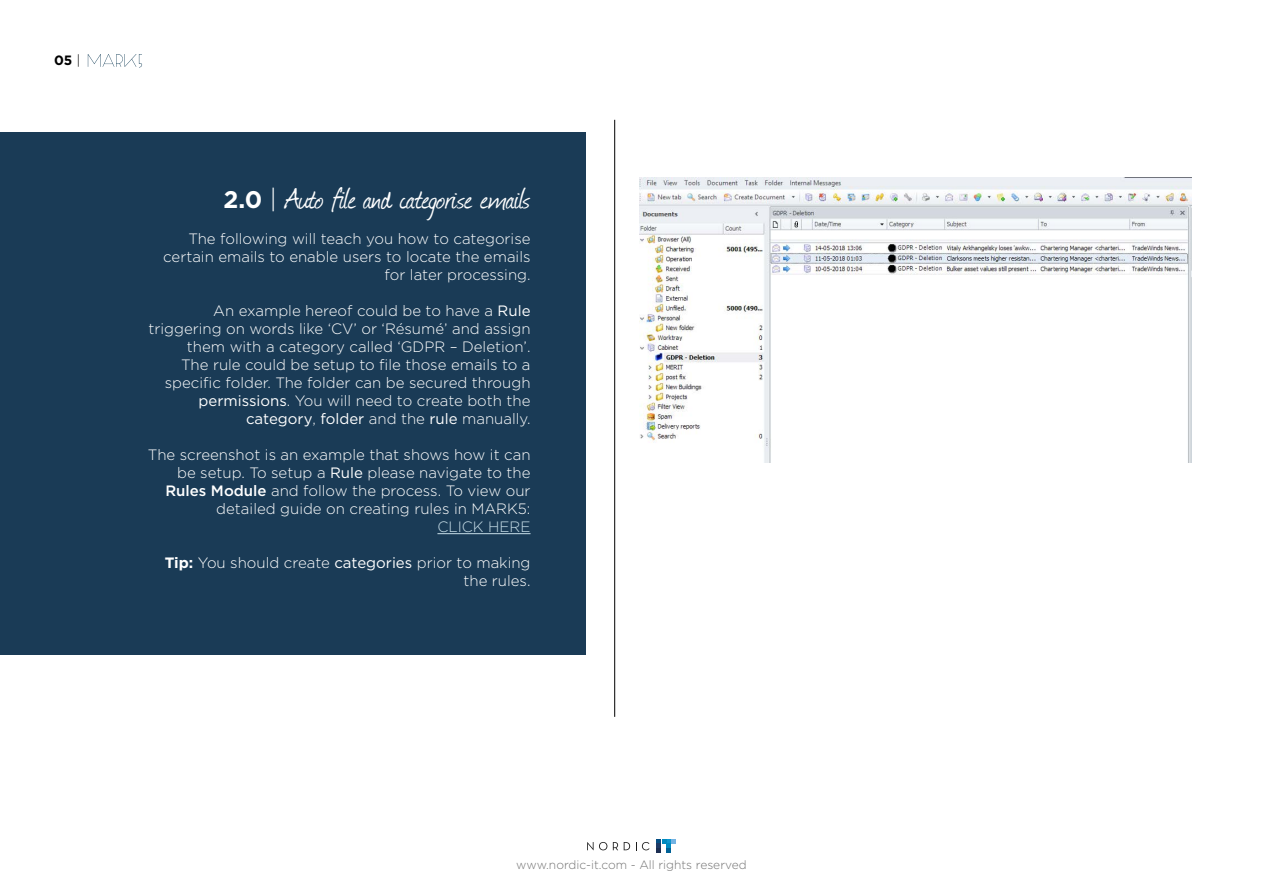
<style>
.page{position:relative;width:1263px;height:893px;background:#fff}
.page>*{position:absolute;margin:0;border:0;box-sizing:border-box;transform-origin:0 0}
.t1{font:34.5px "Journal";letter-spacing:-.01em;color:#fff}
.t2{font:300 15px/18px "Gotham";color:#fff;text-align:right}
.t3{font:300 15px "Gotham";color:#c7dee8}
.t4{font:700 13.5px "Gotham";color:#000}
.t5{font:300 12px "Gotham";color:#737373}
.s1{font-weight:300}
.s2{font-family:"Gotham";font-weight:700;font-size:24px}
.s3{font-family:"Gotham";font-weight:300;font-size:25.5px}
.s4{font-weight:400}
.s5{font-weight:500}
.s6{font-weight:700}
</style>
<div class="page">
<svg style="left:88px;top:54px;width:54px;height:14px"></svg>
<svg style="left:656px;top:839px;width:20px;height:14px"></svg>
<svg style="left:587px;top:842px;width:6px;height:8px"></svg>
<svg style="left:599px;top:842px;width:8px;height:8px"></svg>
<svg style="left:613px;top:842px;width:5px;height:8px"></svg>
<svg style="left:624px;top:842px;width:6px;height:8px"></svg>
<svg style="left:636px;top:842px;width:13px;height:8px"></svg>
<hr style="left:614px;top:120px;width:1px;height:597px;background:#000">
<div style="left:0;top:133px;width:585px;height:522px;background:#1a3b56"></div>
<hr style="left:437px;top:533px;width:93px;height:1px;background:#c7dee8">
<img style="left:639px;top:178px;width:553px;height:285px">
<p class="t4" style="left:54px;top:51px;width:28px">05 <span class="s1">|</span></p>
<h1 class="t1" style="left:223px;top:175px;width:309px"><span class="s2">2.0</span> <span class="s3">|</span> Auto file and categorise emails</h1>
<p class="t2" style="left:163px;top:229px;width:369px">The following will teach you how to categorise certain emails to enable users to locate the emails for later processing.</p>
<p class="t2" style="left:148px;top:301px;width:384px">An example hereof could be to have a <span class="s4">Rule </span>triggering on words like ‘CV’ or ‘Résumé’ and assign them with a category called ‘GDPR – Deletion’.<br>The rule could be setup to file those emails to a specific folder. The folder can be secured through <span class="s4">permissions</span>. You will need to create both the <span class="s4">category</span>, <span class="s4">folder</span> and the <span class="s4">rule</span> manually.</p>
<p class="t2" style="left:148px;top:445px;width:384px">The screenshot is an example that shows how it can be setup. To setup a <span class="s4">Rule</span> please navigate to the <span class="s5">Rules Module</span> and follow the process. To view our detailed guide on creating rules in MARK5:</p>
<p class="t3" style="left:437px;top:517px;width:95px">CLICK HERE</p>
<p class="t2" style="left:165px;top:553px;width:367px"><span class="s6">Tip:</span> You should create <span class="s4">categories</span> prior to making the rules.</p>
<p class="t5" style="left:516px;top:857px;width:232px">www.nordic-it.com - All rights reserved</p>
</div>
